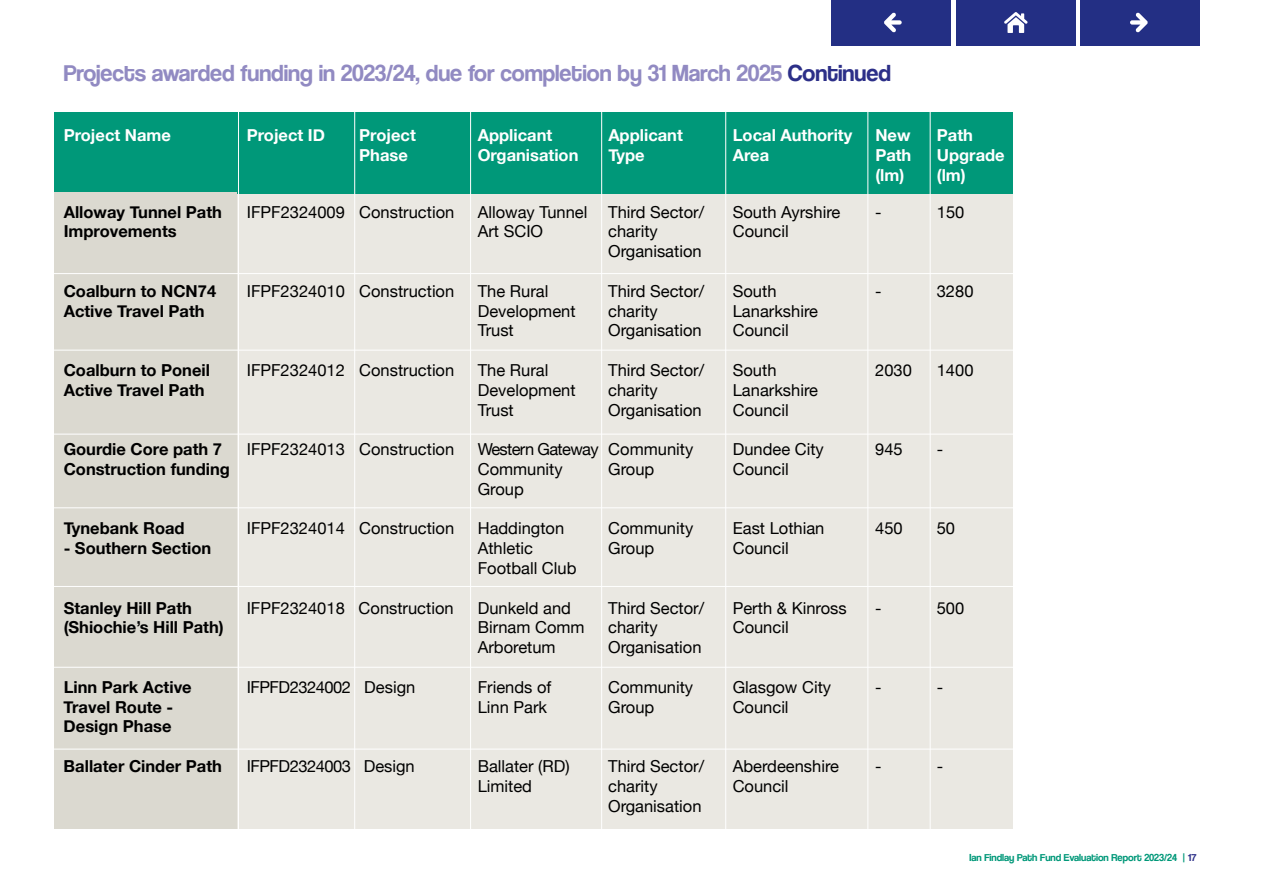
<style>
.page{position:relative;width:1263px;height:893px;background:#fff}
.page>*{position:absolute;margin:0;border:0;box-sizing:border-box;transform-origin:0 0}
.t1{font:24px "Coolvetica Rg";color:#918ac2}
.t2{font:16.5px "Helvetica Neue";color:#000}
.t3{font:700 16.5px "Helvetica Neue";color:#000}
.t4{font:700 16.5px/19.8px "Helvetica Neue";color:#fff}
.t5{font:16.5px "Helvetica Neue";letter-spacing:-.03em;color:#000}
.t6{font:16.5px "Helvetica Neue";letter-spacing:-.04em;color:#000}
.t7{font:10.5px "Coolvetica Rg";color:#009879}
.s1{color:#2c2f88}
</style>
<div class="page">
<div style="left:956px;top:0;width:120px;height:45px;background:#232f84"></div>
<div style="left:1080px;top:0;width:120px;height:45px;background:#232f84"></div>
<div style="left:831px;top:0;width:120px;height:45px;background:#232f84"></div>
<svg style="left:1004px;top:12px;width:24px;height:21px"></svg>
<svg style="left:1130px;top:13px;width:18px;height:19px"></svg>
<svg style="left:884px;top:13px;width:18px;height:19px"></svg>
<div style="left:237px;top:192px;width:775px;height:637px;background:#eae8e2"></div>
<div style="left:54px;top:112px;width:958px;height:81px;background:#009879"></div>
<div style="left:54px;top:192px;width:183px;height:637px;background:#dbd9d0"></div>
<hr style="left:238px;top:109px;width:1px;height:725px;background:#fff">
<hr style="left:354px;top:111px;width:1px;height:724px;background:#fff">
<hr style="left:470px;top:111px;width:1px;height:724px;background:#fff">
<hr style="left:601px;top:109px;width:1px;height:725px;background:#fff">
<hr style="left:725px;top:108px;width:1px;height:726px;background:#fff">
<hr style="left:867px;top:111px;width:1px;height:724px;background:#fff">
<hr style="left:930px;top:111px;width:1px;height:724px;background:#fff">
<hr style="left:53px;top:273px;width:1159px;height:1px;background:#fff">
<hr style="left:53px;top:434px;width:1159px;height:1px;background:#fff">
<hr style="left:53px;top:507px;width:1159px;height:1px;background:#fff">
<hr style="left:53px;top:586px;width:1159px;height:1px;background:#fff">
<hr style="left:53px;top:749px;width:1159px;height:1px;background:#fff">
<hr style="left:53px;top:350px;width:1159px;height:1px;background:#fff">
<hr style="left:53px;top:667px;width:1159px;height:1px;background:#fff">
<h1 class="t1" style="left:64px;top:58px;width:828px">Projects awarded funding in 2023/24, due for completion by 31 March 2025 <span class="s1">Continued</span></h1>
<p class="t4" style="left:64px;top:126px;width:109px">Project Name</p>
<p class="t4" style="left:247px;top:126px;width:80px">Project ID</p>
<p class="t4" style="left:359px;top:126px;width:58px">Project</p>
<p class="t4" style="left:478px;top:126px;width:76px">Applicant</p>
<p class="t4" style="left:608px;top:126px;width:76px">Applicant</p>
<p class="t4" style="left:733px;top:126px;width:121px">Local Authority</p>
<p class="t4" style="left:875px;top:126px;width:37px">New</p>
<p class="t4" style="left:937px;top:126px;width:38px">Path</p>
<p class="t4" style="left:359px;top:146px;width:50px">Phase</p>
<p class="t4" style="left:478px;top:146px;width:102px">Organisation</p>
<p class="t4" style="left:608px;top:146px;width:38px">Type</p>
<p class="t4" style="left:733px;top:146px;width:38px">Area</p>
<p class="t4" style="left:875px;top:146px;width:38px">Path</p>
<p class="t4" style="left:875px;top:146px;width:131px;text-indent:62px">Upgrade (lm) (lm)</p>
<p class="t3" style="left:64px;top:199px;width:160px">Alloway Tunnel Path</p>
<p class="t2" style="left:247px;top:200px;width:209px">IFPF2324009 Construction</p>
<p class="t2" style="left:478px;top:200px;width:111px">Alloway Tunnel</p>
<p class="t2" style="left:608px;top:200px;width:97px">Third Sector/</p>
<p class="t2" style="left:733px;top:200px;width:109px">South Ayrshire</p>
<p class="t2" style="left:875px;top:200px;width:8px">-</p>
<p class="t2" style="left:937px;top:200px;width:29px">150</p>
<p class="t3" style="left:64px;top:219px;width:115px">Improvements</p>
<p class="t2" style="left:478px;top:220px;width:67px">Art SCIO</p>
<p class="t2" style="left:608px;top:220px;width:51px">charity</p>
<p class="t2" style="left:733px;top:220px;width:57px">Council</p>
<p class="t2" style="left:608px;top:239px;width:95px">Organisation</p>
<p class="t3" style="left:64px;top:278px;width:154px">Coalburn to NCN74</p>
<p class="t2" style="left:247px;top:279px;width:209px">IFPF2324010 Construction</p>
<p class="t2" style="left:478px;top:279px;width:72px">The Rural</p>
<p class="t2" style="left:608px;top:279px;width:97px">Third Sector/</p>
<p class="t2" style="left:733px;top:279px;width:45px">South</p>
<p class="t2" style="left:875px;top:279px;width:8px">-</p>
<p class="t2" style="left:937px;top:279px;width:38px">3280</p>
<p class="t3" style="left:64px;top:298px;width:142px">Active Travel Path</p>
<p class="t2" style="left:478px;top:299px;width:99px">Development</p>
<p class="t2" style="left:608px;top:299px;width:51px">charity</p>
<p class="t2" style="left:733px;top:299px;width:87px">Lanarkshire</p>
<p class="t2" style="left:478px;top:319px;width:38px">Trust</p>
<p class="t2" style="left:608px;top:319px;width:95px">Organisation</p>
<p class="t2" style="left:733px;top:319px;width:57px">Council</p>
<p class="t3" style="left:64px;top:357px;width:148px">Coalburn to Poneil</p>
<p class="t2" style="left:247px;top:358px;width:209px">IFPF2324012 Construction</p>
<p class="t2" style="left:478px;top:358px;width:72px">The Rural</p>
<p class="t2" style="left:608px;top:358px;width:97px">Third Sector/</p>
<p class="t2" style="left:733px;top:358px;width:45px">South</p>
<p class="t2" style="left:875px;top:358px;width:38px">2030</p>
<p class="t2" style="left:937px;top:358px;width:38px">1400</p>
<p class="t3" style="left:64px;top:377px;width:142px">Active Travel Path</p>
<p class="t2" style="left:478px;top:378px;width:99px">Development</p>
<p class="t2" style="left:608px;top:378px;width:51px">charity</p>
<p class="t2" style="left:733px;top:378px;width:87px">Lanarkshire</p>
<p class="t2" style="left:478px;top:398px;width:38px">Trust</p>
<p class="t2" style="left:608px;top:398px;width:95px">Organisation</p>
<p class="t2" style="left:733px;top:398px;width:57px">Council</p>
<p class="t3" style="left:64px;top:436px;width:160px">Gourdie Core path 7</p>
<p class="t2" style="left:247px;top:437px;width:209px">IFPF2324013 Construction</p>
<p class="t6" style="left:478px;top:437px;width:217px">Western Gateway Community</p>
<p class="t2" style="left:733px;top:437px;width:93px">Dundee City</p>
<p class="t2" style="left:875px;top:437px;width:29px">945</p>
<p class="t2" style="left:937px;top:437px;width:8px">-</p>
<p class="t3" style="left:64px;top:456px;width:168px">Construction funding</p>
<p class="t2" style="left:478px;top:457px;width:86px">Community</p>
<p class="t2" style="left:608px;top:457px;width:48px">Group</p>
<p class="t2" style="left:733px;top:457px;width:57px">Council</p>
<p class="t2" style="left:478px;top:477px;width:48px">Group</p>
<p class="t3" style="left:64px;top:516px;width:123px">Tynebank Road</p>
<p class="t2" style="left:247px;top:517px;width:209px">IFPF2324014 Construction</p>
<p class="t2" style="left:478px;top:517px;width:88px">Haddington</p>
<p class="t2" style="left:608px;top:517px;width:86px">Community</p>
<p class="t2" style="left:733px;top:517px;width:93px">East Lothian</p>
<p class="t2" style="left:875px;top:517px;width:29px">450</p>
<p class="t2" style="left:937px;top:517px;width:20px">50</p>
<p class="t3" style="left:64px;top:535px;width:149px">- Southern Section</p>
<p class="t2" style="left:478px;top:536px;width:57px">Athletic</p>
<p class="t2" style="left:608px;top:536px;width:48px">Group</p>
<p class="t2" style="left:733px;top:536px;width:57px">Council</p>
<p class="t2" style="left:478px;top:556px;width:100px">Football Club</p>
<p class="t3" style="left:64px;top:595px;width:130px">Stanley Hill Path</p>
<p class="t2" style="left:247px;top:596px;width:208px">IFPF2324018 Construction</p>
<p class="t2" style="left:478px;top:596px;width:95px">Dunkeld and</p>
<p class="t2" style="left:608px;top:596px;width:97px">Third Sector/</p>
<p class="t2" style="left:733px;top:596px;width:115px">Perth &amp; Kinross</p>
<p class="t2" style="left:875px;top:596px;width:8px">-</p>
<p class="t2" style="left:937px;top:596px;width:29px">500</p>
<p class="t3" style="left:64px;top:615px;width:162px">(Shiochie’s Hill Path)</p>
<p class="t2" style="left:478px;top:616px;width:108px">Birnam Comm</p>
<p class="t2" style="left:608px;top:616px;width:51px">charity</p>
<p class="t2" style="left:733px;top:616px;width:57px">Council</p>
<p class="t2" style="left:478px;top:635px;width:79px">Arboretum</p>
<p class="t2" style="left:608px;top:635px;width:95px">Organisation</p>
<p class="t3" style="left:64px;top:674px;width:130px">Linn Park Active</p>
<p class="t5" style="left:247px;top:675px;width:170px">IFPFD2324002 Design</p>
<p class="t2" style="left:478px;top:675px;width:75px">Friends of</p>
<p class="t2" style="left:608px;top:675px;width:86px">Community</p>
<p class="t2" style="left:733px;top:675px;width:100px">Glasgow City</p>
<p class="t2" style="left:875px;top:675px;width:8px">-</p>
<p class="t2" style="left:937px;top:675px;width:8px">-</p>
<p class="t3" style="left:64px;top:694px;width:111px">Travel Route -</p>
<p class="t2" style="left:478px;top:695px;width:71px">Linn Park</p>
<p class="t2" style="left:608px;top:695px;width:48px">Group</p>
<p class="t2" style="left:733px;top:695px;width:57px">Council</p>
<p class="t3" style="left:64px;top:714px;width:109px">Design Phase</p>
<p class="t3" style="left:64px;top:753px;width:160px">Ballater Cinder Path</p>
<p class="t5" style="left:247px;top:754px;width:170px">IFPFD2324003 Design</p>
<p class="t2" style="left:478px;top:754px;width:93px">Ballater (RD)</p>
<p class="t2" style="left:608px;top:754px;width:97px">Third Sector/</p>
<p class="t2" style="left:733px;top:754px;width:108px">Aberdeenshire</p>
<p class="t2" style="left:875px;top:754px;width:8px">-</p>
<p class="t2" style="left:937px;top:754px;width:8px">-</p>
<p class="t2" style="left:478px;top:774px;width:56px">Limited</p>
<p class="t2" style="left:608px;top:774px;width:51px">charity</p>
<p class="t2" style="left:733px;top:774px;width:57px">Council</p>
<p class="t2" style="left:608px;top:794px;width:95px">Organisation</p>
<p class="t7" style="left:969px;top:851px;width:228px">Ian Findlay Path Fund Evaluation Report 2023/24 | <span class="s1">17</span></p>
</div>
